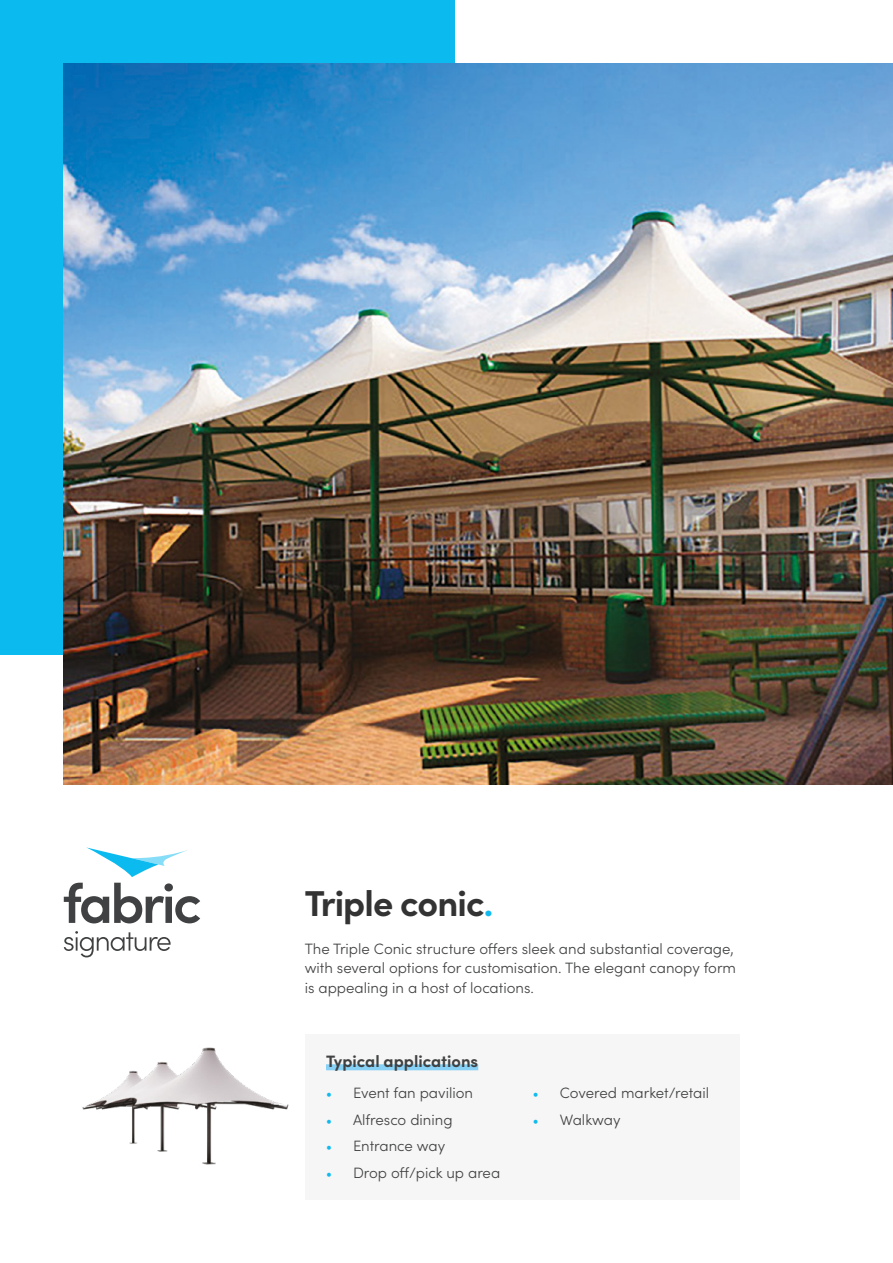
<style>
.page{position:relative;width:893px;height:1263px;background:#fff}
.page>*{position:absolute;margin:0;border:0;box-sizing:border-box;transform-origin:0 0}
.t1{font:700 36px "Sofia Pro";letter-spacing:-.025em;color:#333}
.t2{font:700 16.5px "Sofia Pro";color:#404142}
.t3{font:300 15px/19.5px "Sofia Pro";color:#404142}
.s1{color:#11baee}
.s2{font-family:"Minion Pro";font-weight:400;color:#11baee}
</style>
<div class="page">
<div style="left:0;top:0;width:454px;height:655px;background:#0bbbef"></div>
<svg style="left:86px;top:847px;width:102px;height:30px"></svg>
<svg style="left:64px;top:883px;width:136px;height:40px"></svg>
<svg style="left:64px;top:931px;width:107px;height:26px"></svg>
<div style="left:305px;top:1034px;width:435px;height:165px;background:#f6f6f6"></div>
<div style="left:326px;top:1064px;width:152px;height:6px;background:#86d1f5"></div>
<img style="left:64px;top:64px;width:829px;height:720px">
<img style="left:82px;top:1047px;width:207px;height:118px">
<h1 class="t1" style="left:305px;top:875px;width:190px">Triple conic<span class="s1">.</span></h1>
<p class="t3" style="left:305px;top:938px;width:433px">The Triple Conic structure offers sleek and substantial coverage, with several options for customisation. The elegant canopy form is appealing in a host of locations.</p>
<p class="t2" style="left:326px;top:1049px;width:154px">Typical applications</p>
<p class="t3" style="left:326px;top:1082px;width:149px"><span class="s2">•</span> Event fan pavilion</p>
<p class="t3" style="left:326px;top:1109px;width:128px"><span class="s2">•</span> Alfresco dining</p>
<p class="t3" style="left:326px;top:1135px;width:121px"><span class="s2">•</span> Entrance way</p>
<p class="t3" style="left:326px;top:1162px;width:176px"><span class="s2">•</span> Drop off/pick up area</p>
<p class="t3" style="left:533px;top:1082px;width:178px"><span class="s2">•</span> Covered market/retail</p>
<p class="t3" style="left:533px;top:1109px;width:89px"><span class="s2">•</span> Walkway</p>
</div>
